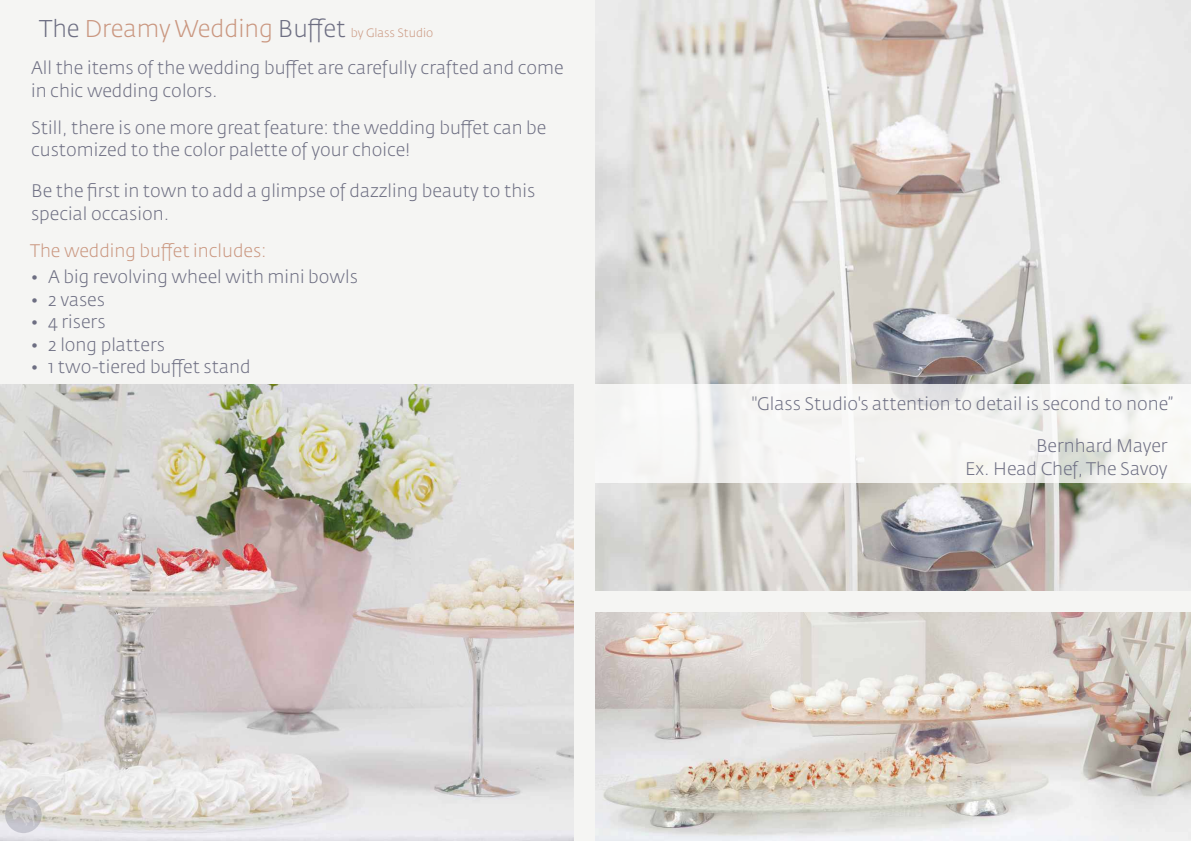
<style>
.page{position:relative;width:1191px;height:841px;background:#fff}
.page>*{position:absolute;margin:0;border:0;box-sizing:border-box;transform-origin:0 0}
.t1{font:300 24px "Fedra Sans Pro";color:#ca9780}
.t2{font:300 18px/22.5px "Fedra Sans Pro";color:#6d6e82}
.t3{font:300 18px "Fedra Sans Pro";color:#ca9780}
.s1{color:#6d6e82}
.s2{font-size:12px}
</style>
<div class="page">
<div style="left:0;top:0;width:1190px;height:841px;background:#f5f5f3"></div>
<img style="left:595px;top:0;width:595px;height:590px">
<div style="left:595px;top:384px;width:595px;height:99px;background:#fefefe;opacity:.79"></div>
<img style="left:0;top:384px;width:573px;height:457px">
<img style="left:595px;top:613px;width:595px;height:228px">
<div style="left:5px;top:797px;width:37px;height:36px;background:#6d6e82;border-radius:50%;opacity:.29"></div>
<svg style="left:9px;top:802px;width:29px;height:25px"></svg>
<h1 class="t1" style="left:39px;top:18px;width:395px"><span class="s1">The</span> Dreamy Wedding <span class="s1">Buffet</span> <span class="s2">by Glass Studio</span></h1>
<p class="t2" style="left:31px;top:58px;width:534px">All the items of the wedding buffet are carefully crafted and come in chic wedding colors.</p>
<p class="t2" style="left:31px;top:117px;width:516px">Still, there is one more great feature: the wedding buffet can be customized to the color palette of your choice!</p>
<p class="t2" style="left:31px;top:181px;width:505px">Be the first in town to add a glimpse of dazzling beauty to this special occasion.</p>
<p class="t3" style="left:30px;top:243px;width:238px">The wedding buffet includes:</p>
<p class="t2" style="left:31px;top:267px;width:328px">• A big revolving wheel with mini bowls</p>
<p class="t2" style="left:31px;top:289px;width:75px">• 2 vases</p>
<p class="t2" style="left:31px;top:312px;width:76px">• 4 risers</p>
<p class="t2" style="left:31px;top:334px;width:135px">• 2 long platters</p>
<p class="t2" style="left:31px;top:357px;width:221px">• 1 two-tiered buffet stand</p>
<p class="t2" style="left:751px;top:393px;width:423px">"Glass Studio's attention to detail is second to none”</p>
<p class="t2" style="left:964px;top:436px;width:204px;text-align:right">Bernhard Mayer<br>Ex. Head Chef, The Savoy</p>
</div>
